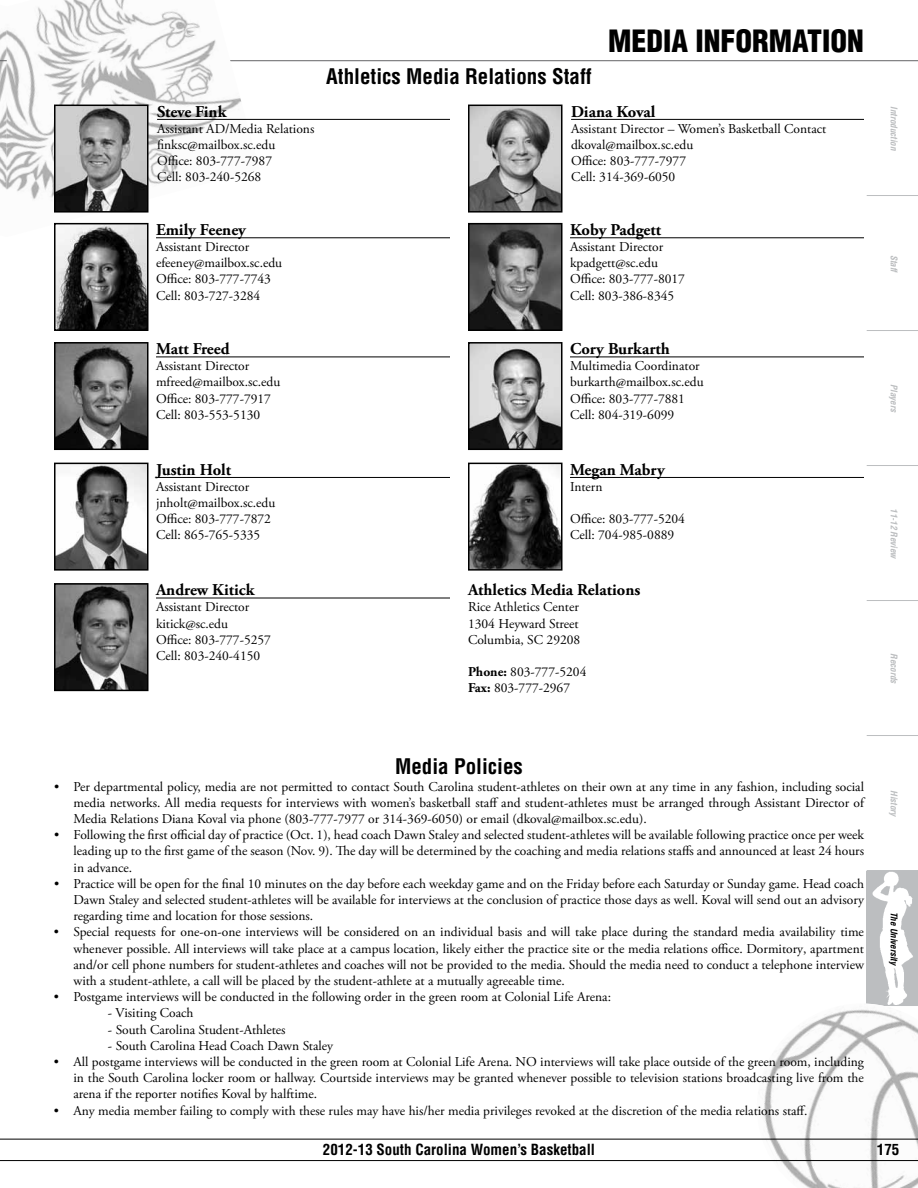
<style>
.page{position:relative;width:918px;height:1188px;background:#fff}
.page>*{position:absolute;margin:0;border:0;box-sizing:border-box;transform-origin:0 0}
.t1{font:900 condensed 30px "Helvetica";color:#000}
.t2{font:700 condensed 21px "Helvetica";color:#000}
.t3{font:700 16.5px "Adobe Garamond Pro";color:#000}
.t4{font:700 condensed 15px "Helvetica";color:#000}
.t5{font:13.5px/16.2px "Adobe Garamond Pro";color:#000}
.t6{font:italic 700 condensed 9px "Helvetica";color:#bcbec0}
.t7{font:italic 700 condensed 9px "Helvetica";color:#000}
.s1{font-weight:700}
</style>
<div class="page">
<svg style="left:867px;top:871px;width:51px;height:118px;fill:#bcbec0"></svg>
<hr style="left:867px;top:195px;width:51px;height:1px;background:#bcbec0">
<hr style="left:867px;top:330px;width:51px;height:1px;background:#bcbec0">
<hr style="left:867px;top:465px;width:51px;height:1px;background:#bcbec0">
<hr style="left:867px;top:600px;width:51px;height:1px;background:#bcbec0">
<hr style="left:867px;top:735px;width:51px;height:1px;background:#bcbec0">
<hr style="left:867px;top:870px;width:51px;height:1px;background:#bcbec0">
<svg style="left:866px;top:989px;width:52px;height:15px"></svg>
<img style="left:742px;top:1004px;width:176px;height:184px">
<img style="left:0;top:30px;width:7px;height:160px">
<hr style="left:0;top:60px;width:918px;height:1px;background:#636466">
<img style="left:7px;top:0;width:252px;height:237px">
<hr style="left:0;top:1139px;width:918px;height:1px;background:#000">
<hr style="left:0;top:1160px;width:918px;height:1px;background:#000">
<hr style="left:157px;top:119px;width:293px;height:1px;background:#000">
<img style="left:57px;top:108px;width:88px;height:102px">
<div style="left:54px;top:105px;width:94px;height:108px;border:2px solid #000"></div>
<img style="left:471px;top:466px;width:88px;height:102px">
<div style="left:468px;top:463px;width:94px;height:108px;border:2px solid #000"></div>
<img style="left:57px;top:345px;width:88px;height:102px">
<div style="left:54px;top:342px;width:94px;height:108px;border:2px solid #000"></div>
<img style="left:57px;top:226px;width:88px;height:102px">
<div style="left:54px;top:223px;width:94px;height:108px;border:2px solid #000"></div>
<hr style="left:156px;top:238px;width:294px;height:1px;background:#000">
<hr style="left:156px;top:357px;width:294px;height:1px;background:#000">
<hr style="left:570px;top:477px;width:294px;height:1px;background:#000">
<hr style="left:571px;top:119px;width:293px;height:1px;background:#000">
<img style="left:471px;top:108px;width:88px;height:102px">
<div style="left:468px;top:105px;width:94px;height:108px;border:2px solid #000"></div>
<img style="left:57px;top:466px;width:88px;height:102px">
<div style="left:54px;top:463px;width:94px;height:108px;border:2px solid #000"></div>
<img style="left:471px;top:345px;width:88px;height:102px">
<div style="left:468px;top:342px;width:94px;height:108px;border:2px solid #000"></div>
<img style="left:471px;top:226px;width:88px;height:102px">
<div style="left:468px;top:223px;width:94px;height:108px;border:2px solid #000"></div>
<hr style="left:570px;top:238px;width:294px;height:1px;background:#000">
<hr style="left:570px;top:357px;width:294px;height:1px;background:#000">
<hr style="left:156px;top:477px;width:294px;height:1px;background:#000">
<img style="left:57px;top:586px;width:88px;height:102px">
<div style="left:54px;top:583px;width:94px;height:108px;border:2px solid #000"></div>
<hr style="left:156px;top:598px;width:294px;height:1px;background:#000">
<p class="t3" style="left:157px;top:102px;width:71px">Steve Fink</p>
<p class="t5" style="left:157px;top:121px;width:159px">Assistant AD/Media Relations finksc@mailbox.sc.edu<br>Office: 803-777-7987<br>Cell: 803-240-5268</p>
<h2 class="t2" style="left:326px;top:63px;width:267px">Athletics Media Relations Staff</h2>
<h1 class="t1" style="left:608px;top:23px;width:257px">MEDIA INFORMATION</h1>
<p class="t3" style="left:571px;top:102px;width:86px">Diana Koval</p>
<p class="t5" style="left:571px;top:121px;width:257px">Assistant Director – Women’s Basketball Contact dkoval@mailbox.sc.edu<br>Office: 803-777-7977<br>Cell: 314-369-6050</p>
<p class="t3" style="left:156px;top:220px;width:91px">Emily Feeney</p>
<p class="t5" style="left:156px;top:239px;width:128px">Assistant Director efeeney@mailbox.sc.edu<br>Office: 803-777-7743<br>Cell: 803-727-3284</p>
<p class="t3" style="left:570px;top:220px;width:93px">Koby Padgett</p>
<p class="t5" style="left:570px;top:239px;width:117px">Assistant Director kpadgett@sc.edu<br>Office: 803-777-8017<br>Cell: 803-386-8345</p>
<p class="t3" style="left:156px;top:339px;width:75px">Matt Freed</p>
<p class="t5" style="left:156px;top:358px;width:126px">Assistant Director mfreed@mailbox.sc.edu<br>Office: 803-777-7917<br>Cell: 803-553-5130</p>
<p class="t3" style="left:570px;top:339px;width:101px">Cory Burkarth</p>
<p class="t5" style="left:570px;top:358px;width:135px">Multimedia Coordinator burkarth@mailbox.sc.edu<br>Office: 803-777-7881<br>Cell: 804-319-6099</p>
<p class="t3" style="left:156px;top:460px;width:77px">Justin Holt</p>
<p class="t5" style="left:156px;top:479px;width:121px">Assistant Director jnholt@mailbox.sc.edu<br>Office: 803-777-7872<br>Cell: 865-765-5335</p>
<p class="t3" style="left:570px;top:460px;width:96px">Megan Mabry</p>
<p class="t5" style="left:570px;top:479px;width:34px">Intern</p>
<p class="t5" style="left:570px;top:511px;width:117px">Office: 803-777-5204<br>Cell: 704-985-0889</p>
<p class="t3" style="left:156px;top:580px;width:100px">Andrew Kitick</p>
<p class="t5" style="left:156px;top:599px;width:117px">Assistant Director kitick@sc.edu<br>Office: 803-777-5257<br>Cell: 803-240-4150</p>
<p class="t3" style="left:468px;top:580px;width:174px">Athletics Media Relations</p>
<p class="t5" style="left:468px;top:599px;width:114px;text-align:justify">Rice Athletics Center 1304 Heyward Street Columbia, SC 29208</p>
<p class="t5" style="left:468px;top:664px;width:120px"><span class="s1">Phone:</span> 803-777-5204<br><span class="s1">Fax:</span> 803-777-2967</p>
<p class="t6" style="left:900px;top:106px;width:46px;rotate:90deg">Introduction</p>
<p class="t6" style="left:900px;top:255px;width:20px;rotate:90deg">Staff</p>
<p class="t6" style="left:900px;top:384px;width:30px;rotate:90deg">Players</p>
<p class="t6" style="left:900px;top:508px;width:53px;rotate:90deg">11-12 Review</p>
<p class="t6" style="left:900px;top:653px;width:32px;rotate:90deg">Records</p>
<h2 class="t2" style="left:395px;top:754px;width:129px">Media Policies</h2>
<p class="t5" style="left:74px;top:779px;width:792px;text-align:justify;text-indent:-20px">• Per departmental policy, media are not permitted to contact South Carolina student-athletes on their own at any time in any fashion, including social media networks. All media requests for interviews with women’s basketball staff and student-athletes must be arranged through Assistant Director of Media Relations Diana Koval via phone (803-777-7977 or 314-369-6050) or email (dkoval@mailbox.sc.edu).</p>
<p class="t5" style="left:74px;top:827px;width:792px;text-align:justify;text-indent:-19px">• Following the first official day of practice (Oct. 1), head coach Dawn Staley and selected student-athletes will be available following practice once per week leading up to the first game of the season (Nov. 9). The day will be determined by the coaching and media relations staffs and announced at least 24 hours in advance.</p>
<p class="t5" style="left:73px;top:876px;width:792px;text-align:justify;text-indent:-19px">• Practice will be open for the final 10 minutes on the day before each weekday game and on the Friday before each Saturday or Sunday game. Head coach Dawn Staley and selected student-athletes will be available for interviews at the conclusion of practice those days as well. Koval will send out an advisory regarding time and location for those sessions.</p>
<p class="t5" style="left:73px;top:925px;width:792px;text-align:justify;text-indent:-19px">• Special requests for one-on-one interviews will be considered on an individual basis and will take place during the standard media availability time whenever possible. All interviews will take place at a campus location, likely either the practice site or the media relations office. Dormitory, apartment and/or cell phone numbers for student-athletes and coaches will not be provided to the media. Should the media need to conduct a telephone interview with a student-athlete, a call will be placed by the student-athlete at a mutually agreeable time.</p>
<p class="t5" style="left:54px;top:989px;width:559px">• Postgame interviews will be conducted in the following order in the green room at Colonial Life Arena:</p>
<p class="t5" style="left:108px;top:1006px;width:87px">- Visiting Coach</p>
<p class="t5" style="left:108px;top:1022px;width:179px">- South Carolina Student-Athletes</p>
<p class="t5" style="left:108px;top:1038px;width:227px">- South Carolina Head Coach Dawn Staley</p>
<p class="t5" style="left:73px;top:1054px;width:792px;text-align:justify;text-indent:-19px">• All postgame interviews will be conducted in the green room at Colonial Life Arena. NO interviews will take place outside of the green room, including in the South Carolina locker room or hallway. Courtside interviews may be granted whenever possible to television stations broadcasting live from the arena if the reporter notifies Koval by halftime.</p>
<p class="t5" style="left:54px;top:1103px;width:755px">• Any media member failing to comply with these rules may have his/her media privileges revoked at the discretion of the media relations staff.</p>
<p class="t6" style="left:900px;top:790px;width:29px;rotate:90deg">History</p>
<p class="t7" style="left:900px;top:912px;width:55px;rotate:90deg">The University</p>
<p class="t4" style="left:323px;top:1140px;width:274px">2012-13 South Carolina Women’s Basketball</p>
<p class="t4" style="left:877px;top:1140px;width:24px">175</p>
</div>
